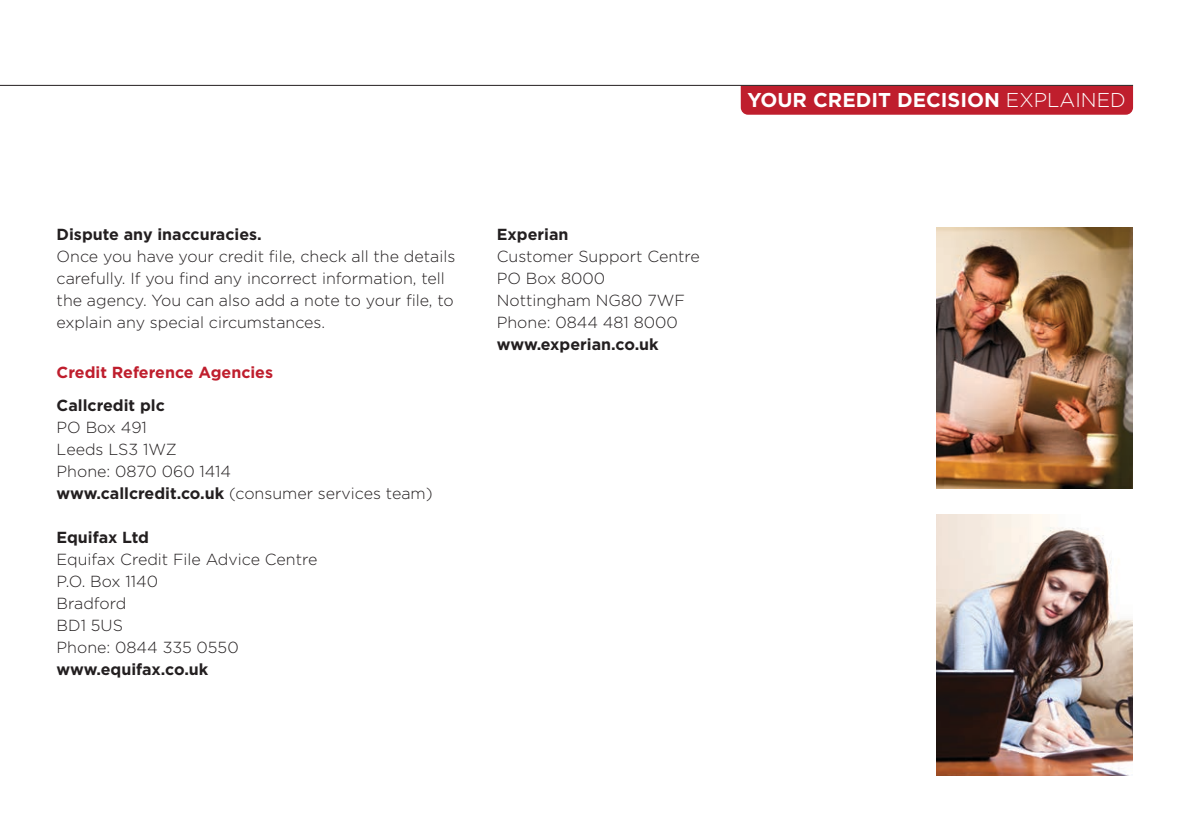
<style>
.page{position:relative;width:1191px;height:840px;background:#fff}
.page>*{position:absolute;margin:0;border:0;box-sizing:border-box;transform-origin:0 0}
.t1{font:700 20px "Gotham";color:#fff}
.t2{font:300 16px/22px "Gotham";color:#231f20}
.t3{font:700 16px "Gotham";color:#231f20}
.t4{font:700 16px "Gotham";color:#bf1e2d}
.s1{font-weight:300}
.s2{font-weight:700}
</style>
<div class="page">
<div style="left:740px;top:86px;width:393px;height:29px;background:#bf1e2d"></div>
<hr style="left:0;top:85px;width:1133px;height:1px;background:#231f20">
<img style="left:937px;top:514px;width:195px;height:260px">
<img style="left:937px;top:227px;width:195px;height:261px">
<p class="t1" style="left:747px;top:87px;width:380px">YOUR CREDIT DECISION <span class="s1">EXPLAINED</span></p>
<p class="t3" style="left:57px;top:224px;width:207px">Dispute any inaccuracies.</p>
<p class="t2" style="left:57px;top:245px;width:400px">Once you have your credit file, check all the details carefully. If you find any incorrect information, tell the agency. You can also add a note to your file, to explain any special circumstances.</p>
<p class="t4" style="left:57px;top:362px;width:218px">Credit Reference Agencies</p>
<p class="t3" style="left:57px;top:395px;width:110px">Callcredit plc</p>
<p class="t2" style="left:57px;top:416px;width:377px">PO Box 491<br>Leeds LS3 1WZ<br>Phone: 0870 060 1414<br><span class="s2">www.callcredit.co.uk</span> (consumer services team)</p>
<p class="t3" style="left:57px;top:527px;width:94px">Equifax Ltd</p>
<p class="t2" style="left:57px;top:548px;width:262px">Equifax Credit File Advice Centre<br>P.O. Box 1140<br>Bradford<br>BD1 5US<br>Phone: 0844 335 0550</p>
<p class="t3" style="left:57px;top:659px;width:153px">www.equifax.co.uk</p>
<p class="t3" style="left:497px;top:224px;width:73px">Experian</p>
<p class="t2" style="left:497px;top:245px;width:205px">Customer Support Centre<br>PO Box 8000<br>Nottingham NG80 7WF<br>Phone: 0844 481 8000</p>
<p class="t3" style="left:497px;top:334px;width:163px">www.experian.co.uk</p>
</div>
